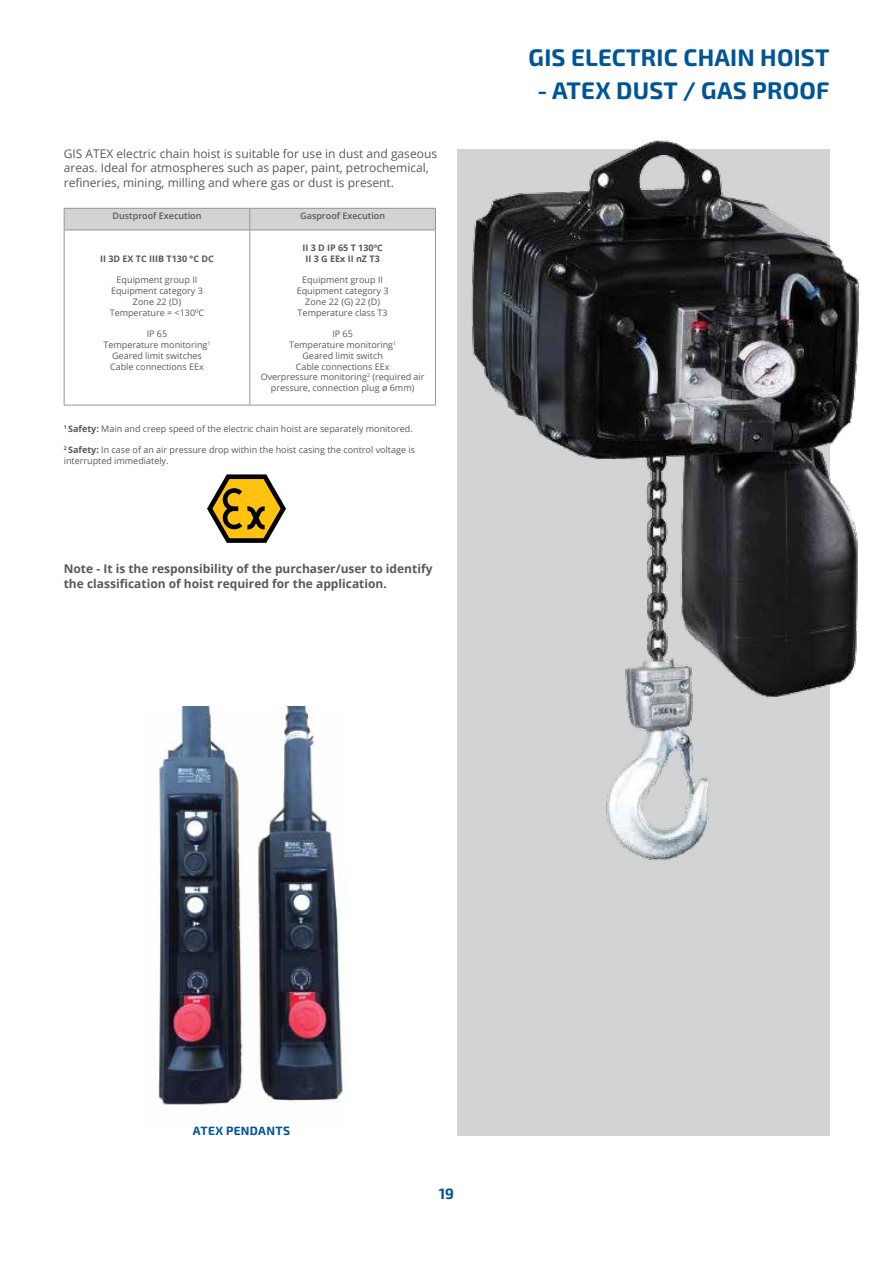
<style>
.page{position:relative;width:893px;height:1263px;background:#fff}
.page>*{position:absolute;margin:0;border:0;box-sizing:border-box;transform-origin:0 0}
.t1{font:700 24px "Exo 2.0";letter-spacing:.01em;color:#005596}
.t2{font:700 15px "Exo 2.0";color:#005596}
.t3{font:12px/14.4px "Open Sans";color:#58595b}
.t4{font:700 12px/14.4px "Open Sans";color:#58595b}
.t5{font:700 12px "Exo 2.0";letter-spacing:.025em;color:#005596}
.t6{font:9px/10.8px "Open Sans";color:#58595b;text-align:center}
.t7{font:700 9px/10.8px "Open Sans";color:#58595b;text-align:center}
.t8{font:600 9px "Open Sans";color:#58595b}
.s1{font-weight:700}
</style>
<div class="page">
<div style="left:457px;top:149px;width:372px;height:986px;background:#d1d3d4"></div>
<hr style="left:249px;top:230px;width:1px;height:175px;background:#939598">
<hr style="left:64px;top:230px;width:1px;height:175px;background:#939598">
<hr style="left:64px;top:405px;width:186px;height:1px;background:#939598">
<hr style="left:250px;top:405px;width:186px;height:1px;background:#939598">
<svg style="left:64px;top:208px;width:363px;height:22px;background:#cdcfd0"></svg>
<hr style="left:64px;top:230px;width:186px;height:1px;background:#939598">
<hr style="left:250px;top:230px;width:186px;height:1px;background:#939598">
<svg style="left:207px;top:474px;width:79px;height:69px"></svg>
<img style="left:157px;top:707px;width:186px;height:398px">
<img style="left:427px;top:140px;width:433px;height:740px">
<h3 class="t3" style="left:64px;top:146px;width:375px">GIS ATEX electric chain hoist is suitable for use in dust and gaseous areas. Ideal for atmospheres such as paper, paint, petrochemical, refineries, mining, milling and where gas or dust is present.</h3>
<p class="t8" style="left:113px;top:210px;width:90px">Dustproof Execution</p>
<p class="t8" style="left:300px;top:210px;width:86px">Gasproof Execution</p>
<p class="t7" style="left:100px;top:253px;width:115px">II 3D EX TC IIIB T130 °C DC</p>
<p class="t6" style="left:110px;top:274px;width:96px">Equipment group II<br>Equipment category 3<br>Zone 22 (D)<br>Temperature = &lt;130ºC</p>
<p class="t6" style="left:103px;top:328px;width:109px">IP 65<br>Temperature monitoring<sup>1<br></sup>Geared limit switches<br>Cable connections EEx</p>
<p class="t7" style="left:302px;top:242px;width:82px">II 3 D IP 65 T 130ºC<br>II 3 G EEx II nZ T3</p>
<p class="t6" style="left:297px;top:274px;width:93px">Equipment group II<br>Equipment category 3<br>Zone 22 (G) 22 (D)<br>Temperature class T3</p>
<p class="t6" style="left:261px;top:328px;width:165px">IP 65<br>Temperature monitoring<sup>1<br></sup>Geared limit switch<br>Cable connections EEx<br>Overpressure monitoring<sup>2</sup> (required air pressure, connection plug ø 6mm)</p>
<p class="t6" style="left:64px;top:423px;width:350px"><sup>1</sup> <span class="s1">Safety:</span> Main and creep speed of the electric chain hoist are separately monitored.</p>
<p class="t6" style="left:64px;top:444px;width:353px;text-align:left"><sup>2</sup> <span class="s1">Safety:</span> In case of an air pressure drop within the hoist casing the control voltage is interrupted immediately.</p>
<h3 class="t4" style="left:64px;top:561px;width:370px">Note - It is the responsibility of the purchaser/user to identify the classification of hoist required for the application.</h3>
<h1 class="t1" style="left:529px;top:44px;width:98px">GIS ELECTRIC</h1>
<h1 class="t1" style="left:683px;top:44px;width:45px">CHAIN</h1>
<h1 class="t1" style="left:760px;top:44px;width:71px">HOIST</h1>
<h1 class="t1" style="left:537px;top:77px;width:95px">- ATEX DUST</h1>
<h1 class="t1" style="left:683px;top:77px;width:86px">/ GAS PROO</h1>
<h1 class="t1" style="left:816px;top:77px;width:15px">F</h1>
<h3 class="t5" style="left:193px;top:1123px;width:57px">ATEX PENDANTS</h3>
<h2 class="t2" style="left:439px;top:1185px;width:17px">19</h2>
</div>
